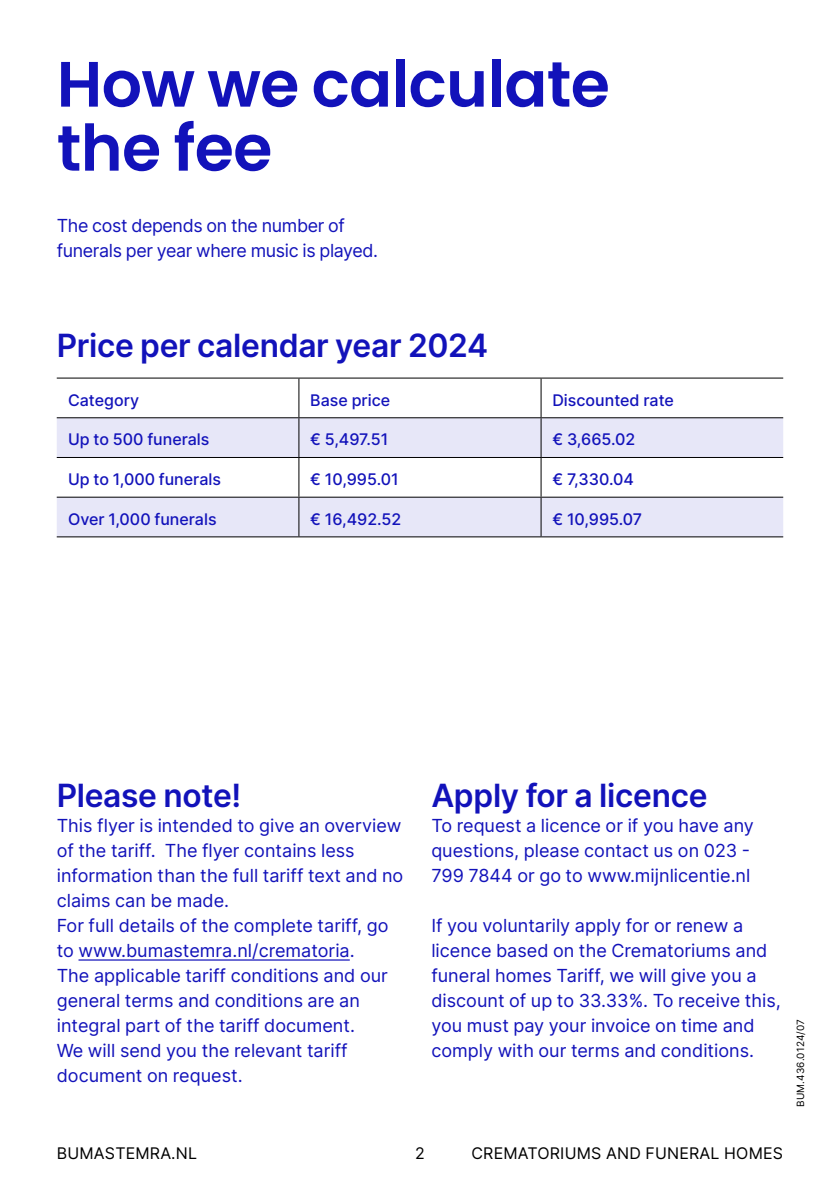
<style>
.page{position:relative;width:840px;height:1191px;background:#fff}
.page>*{position:absolute;margin:0;border:0;box-sizing:border-box;transform-origin:0 0}
.t1{font:600 64px/64px "Poppins";letter-spacing:-.01em;color:#1212ba}
.t2{font:600 32px "Inter";letter-spacing:-.01em;color:#1212ba}
.t3{font:18px/25px "Inter";color:#1212ba}
.t4{font:18px/25px "Inter";letter-spacing:-.02em;color:#1212ba}
.t5{font:500 16px "Inter";color:#1212ba}
.t6{font:16px "Inter";letter-spacing:.01em;color:#000}
.t7{font:10px "Inter";letter-spacing:.02em;color:#000}
</style>
<div class="page">
<hr style="left:78px;top:959px;width:271px;height:1px;background:#1212ba">
<svg style="left:57px;top:378px;width:725px;height:39px"></svg>
<svg style="left:57px;top:418px;width:725px;height:118px;fill:#e7e7f8"></svg>
<hr style="left:298px;top:378px;width:1px;height:39px;background:#000">
<hr style="left:540px;top:378px;width:1px;height:39px;background:#000">
<hr style="left:57px;top:417px;width:242px;height:1px;background:#000">
<hr style="left:299px;top:417px;width:241px;height:1px;background:#000">
<hr style="left:298px;top:418px;width:1px;height:39px;background:#000">
<hr style="left:540px;top:417px;width:242px;height:1px;background:#000">
<hr style="left:540px;top:418px;width:1px;height:39px;background:#000">
<hr style="left:57px;top:457px;width:242px;height:1px;background:#000">
<hr style="left:299px;top:457px;width:241px;height:1px;background:#000">
<hr style="left:298px;top:458px;width:1px;height:38px;background:#000">
<hr style="left:540px;top:457px;width:242px;height:1px;background:#000">
<hr style="left:540px;top:458px;width:1px;height:38px;background:#000">
<hr style="left:57px;top:496px;width:242px;height:1px;background:#000">
<hr style="left:299px;top:496px;width:241px;height:1px;background:#000">
<hr style="left:298px;top:497px;width:1px;height:39px;background:#000">
<hr style="left:540px;top:496px;width:242px;height:1px;background:#000">
<hr style="left:540px;top:497px;width:1px;height:39px;background:#000">
<hr style="left:57px;top:377px;width:242px;height:1px;background:#000">
<hr style="left:299px;top:377px;width:241px;height:1px;background:#000">
<hr style="left:540px;top:377px;width:242px;height:1px;background:#000">
<hr style="left:57px;top:536px;width:242px;height:1px;background:#000">
<hr style="left:299px;top:536px;width:241px;height:1px;background:#000">
<hr style="left:540px;top:536px;width:242px;height:1px;background:#000">
<h1 class="t1" style="left:57px;top:53px;width:554px">How we calculate the fee</h1>
<p class="t4" style="left:57px;top:212px;width:323px">The cost depends on the number of funerals per year where music is played.</p>
<h2 class="t2" style="left:57px;top:322px;width:433px">Price per calendar year 2024</h2>
<p class="t5" style="left:68px;top:388px;width:73px">Category</p>
<p class="t5" style="left:310px;top:388px;width:81px">Base price</p>
<p class="t5" style="left:552px;top:388px;width:123px">Discounted rate</p>
<p class="t5" style="left:68px;top:428px;width:143px">Up to 500 funerals</p>
<p class="t5" style="left:310px;top:428px;width:80px">€ 5,497.51</p>
<p class="t5" style="left:552px;top:428px;width:84px">€ 3,665.02</p>
<p class="t5" style="left:68px;top:467px;width:154px">Up to 1,000 funerals</p>
<p class="t5" style="left:310px;top:467px;width:90px">€ 10,995.01</p>
<p class="t5" style="left:552px;top:467px;width:83px">€ 7,330.04</p>
<p class="t5" style="left:68px;top:507px;width:150px">Over 1,000 funerals</p>
<p class="t5" style="left:310px;top:507px;width:92px">€ 16,492.52</p>
<p class="t5" style="left:552px;top:507px;width:91px">€ 10,995.07</p>
<h2 class="t2" style="left:57px;top:772px;width:186px">Please note!</h2>
<p class="t3" style="left:57px;top:812px;width:348px">This flyer is intended to give an overview of the tariff. The flyer contains less information than the full tariff text and no claims can be made.<br>For full details of the complete tariff, go to www.bumastemra.nl/crematoria.<br>The applicable tariff conditions and our general terms and conditions are an integral part of the tariff document.<br>We will send you the relevant tariff document on request.</p>
<h2 class="t2" style="left:431px;top:772px;width:277px">Apply for a licence</h2>
<p class="t3" style="left:431px;top:812px;width:324px">To request a licence or if you have any questions, please contact us on 023 -<br>799 7844 or go to www.mijnlicentie.nl</p>
<p class="t3" style="left:431px;top:912px;width:351px">If you voluntarily apply for or renew a licence based on the Crematoriums and funeral homes Tariff, we will give you a discount of up to 33.33%. To receive this, you must pay your invoice on time and comply with our terms and conditions.</p>
<p class="t7" style="left:792px;top:1107px;width:90px;rotate:-90deg">BUM.436.0124/07</p>
<p class="t6" style="left:57px;top:1142px;width:142px">BUMASTEMRA.NL</p>
<p class="t6" style="left:415px;top:1142px;width:11px">2</p>
<p class="t6" style="left:471px;top:1142px;width:313px">CREMATORIUMS AND FUNERAL HOMES</p>
</div>
